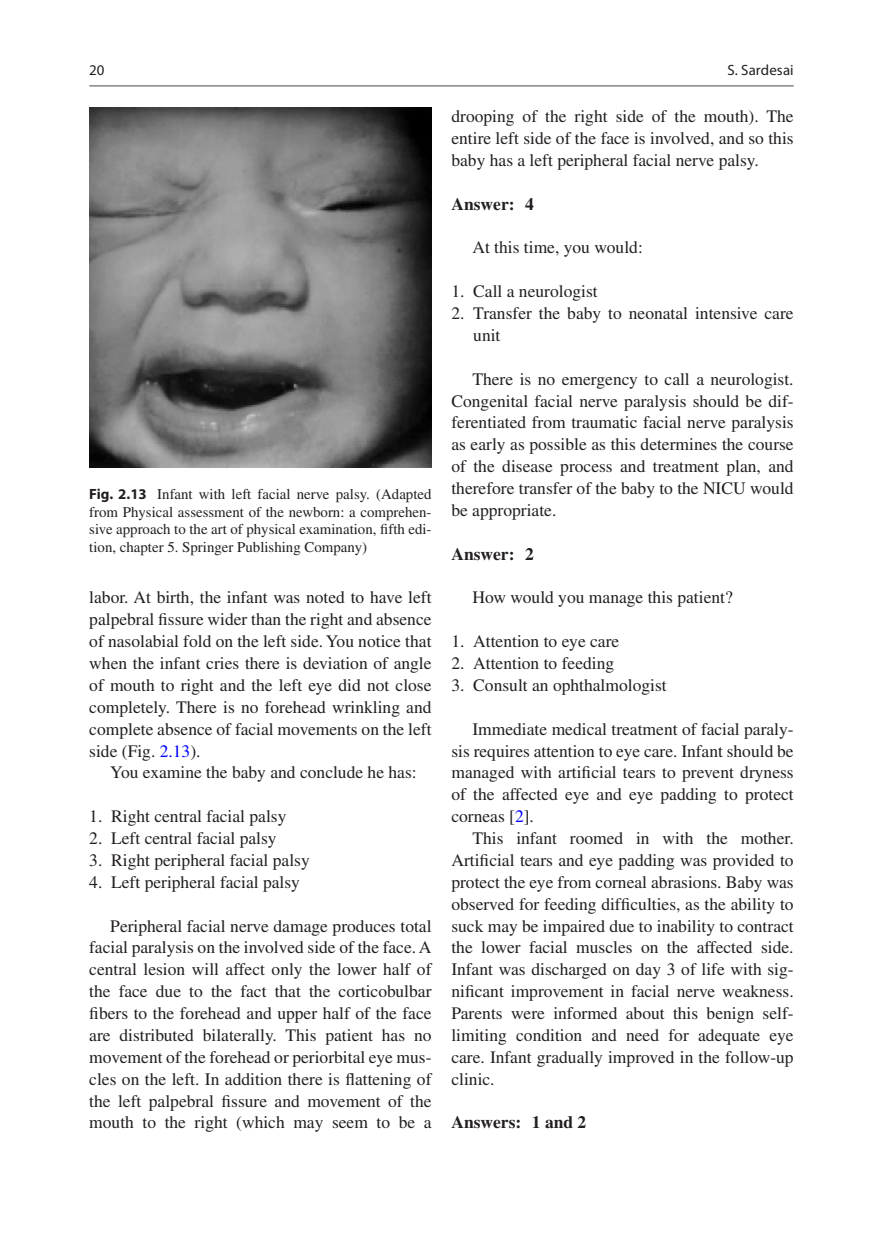
<style>
.page{position:relative;width:883px;height:1260px;background:#fff}
.page>*{position:absolute;margin:0;border:0;box-sizing:border-box;transform-origin:0 0}
.t1{font:17.5px/21.9px "Wdhxtp Times LT Std";color:#231f20;text-align:justify}
.t2{font:700 17.5px "Dngbhf Times LT Std";color:#231f20}
.t3{font:14.88px/17.5px "Wdhxtp Times LT Std";color:#231f20;text-align:justify}
.t4{font:14.88px "Ctrfrx Myriad Pro";letter-spacing:.005em;color:#231f20}
.t5{font:14.88px "Pmylbc Myriad Pro";color:#231f20}
.s1{font-family:"Wpbqcb Myriad Pro";font-weight:700}
.s2{color:#00f}
</style>
<div class="page">
<img style="left:89px;top:107px;width:343px;height:361px">
<hr style="left:89px;top:85px;width:705px;height:2px;background:#939598">
<p class="t5" style="left:89px;top:61px;width:17px">20</p>
<p class="t3" style="left:89px;top:485px;width:344px"><span class="s1">Fig. 2.13</span> Infant with left facial nerve palsy. (Adapted from Physical assessment of the newborn: a comprehen&shy;sive approach to the art of physical examination, fifth edi&shy;tion, chapter 5. Springer Publishing Company)</p>
<p class="t1" style="left:89px;top:587px;width:344px">labor. At birth, the infant was noted to have left palpebral fissure wider than the right and absence of nasolabial fold on the left side. You notice that when the infant cries there is deviation of angle of mouth to right and the left eye did not close completely. There is no forehead wrinkling and complete absence of facial movements on the left side (Fig. <span class="s2">2.13</span>).</p>
<p class="t1" style="left:110px;top:762px;width:308px">You examine the baby and conclude he has:</p>
<p class="t1" style="left:89px;top:805px;width:199px">1. Right central facial palsy</p>
<p class="t1" style="left:89px;top:827px;width:189px">2. Left central facial palsy</p>
<p class="t1" style="left:89px;top:849px;width:222px">3. Right peripheral facial palsy</p>
<p class="t1" style="left:89px;top:871px;width:212px">4. Left peripheral facial palsy</p>
<p class="t1" style="left:89px;top:915px;width:344px;text-indent:21px">Peripheral facial nerve damage produces total facial paralysis on the involved side of the face. A central lesion will affect only the lower half of the face due to the fact that the corticobulbar fibers to the forehead and upper half of the face are distributed bilaterally. This patient has no movement of the forehead or periorbital eye mus&shy;cles on the left. In addition there is flattening of the left palpebral fissure and movement of the mouth to the right (which may seem to be a</p>
<p class="t4" style="left:727px;top:61px;width:68px">S. Sardesai</p>
<p class="t1" style="left:451px;top:105px;width:344px">drooping of the right side of the mouth). The entire left side of the face is involved, and so this baby has a left peripheral facial nerve palsy.</p>
<p class="t2" style="left:451px;top:193px;width:84px">Answer: 4</p>
<p class="t1" style="left:472px;top:237px;width:172px">At this time, you would:</p>
<p class="t1" style="left:451px;top:280px;width:148px">1. Call a neurologist</p>
<p class="t1" style="left:473px;top:302px;width:322px;text-indent:-22px">2. Transfer the baby to neonatal intensive care unit</p>
<p class="t1" style="left:451px;top:368px;width:344px;text-indent:21px">There is no emergency to call a neurologist.<br>Congenital facial nerve paralysis should be dif&shy;ferentiated from traumatic facial nerve paralysis as early as possible as this determines the course of the disease process and treatment plan, and therefore transfer of the baby to the NICU would be appropriate.</p>
<p class="t2" style="left:451px;top:543px;width:84px">Answer: 2</p>
<p class="t1" style="left:472px;top:587px;width:262px">How would you manage this patient?</p>
<p class="t1" style="left:451px;top:630px;width:169px">1. Attention to eye care</p>
<p class="t1" style="left:451px;top:652px;width:164px">2. Attention to feeding</p>
<p class="t1" style="left:451px;top:674px;width:217px">3. Consult an ophthalmologist</p>
<p class="t1" style="left:451px;top:718px;width:344px;text-indent:21px">Immediate medical treatment of facial paraly&shy;sis requires attention to eye care. Infant should be managed with artificial tears to prevent dryness of the affected eye and eye padding to protect corneas [<span class="s2">2</span>].</p>
<p class="t1" style="left:451px;top:827px;width:344px;text-indent:21px">This infant roomed in with the mother.<br>Artificial tears and eye padding was provided to protect the eye from corneal abrasions. Baby was observed for feeding difficulties, as the ability to suck may be impaired due to inability to contract the lower facial muscles on the affected side.<br>Infant was discharged on day 3 of life with sig&shy;nificant improvement in facial nerve weakness.<br>Parents were informed about this benign self&shy;limiting condition and need for adequate eye care. Infant gradually improved in the follow-up clinic.</p>
<p class="t2" style="left:451px;top:1112px;width:136px">Answers: 1 and 2</p>
</div>
